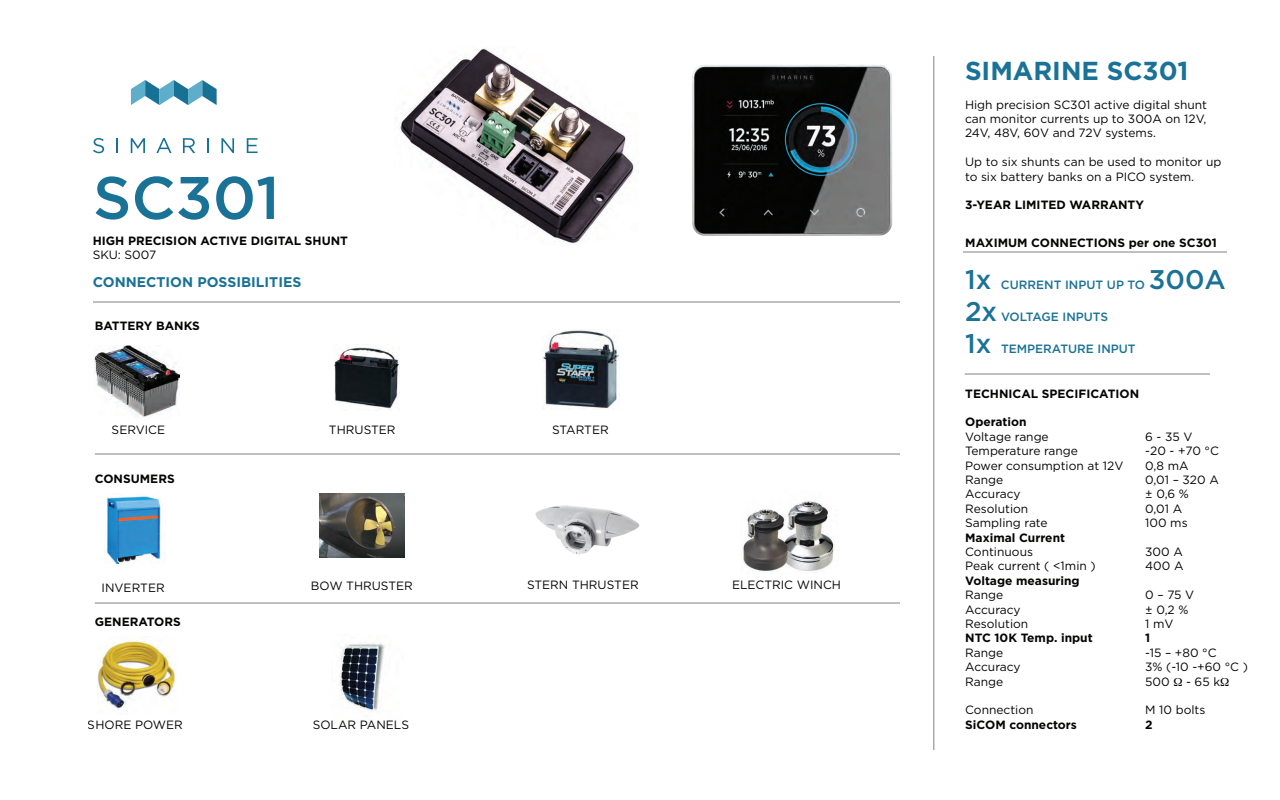
<style>
.page{position:relative;width:1280px;height:800px;background:#fff}
.page>*{position:absolute;margin:0;border:0;box-sizing:border-box;transform-origin:0 0}
.t1{font:500 60px "Gotham";color:#1a7296}
.t2{font:500 27px "Gotham";color:#1a7296}
.t3{font:700 26px "Gotham";color:#1a7296}
.t4{font:700 14px "Gotham";color:#1a7296}
.t5{font:12px/14.4px "Gotham";color:#040503;text-align:justify}
.t6{font:700 12px "Gotham";color:#040503}
.t7{font:500 12px "Gotham";color:#1a7296}
</style>
<div class="page">
<svg style="left:93px;top:138px;width:11px;height:15px"></svg>
<svg style="left:116px;top:138px;width:2px;height:15px"></svg>
<svg style="left:131px;top:138px;width:14px;height:15px"></svg>
<svg style="left:156px;top:138px;width:16px;height:15px"></svg>
<svg style="left:183px;top:138px;width:12px;height:15px"></svg>
<svg style="left:207px;top:138px;width:2px;height:15px"></svg>
<svg style="left:221px;top:138px;width:13px;height:15px"></svg>
<svg style="left:247px;top:138px;width:11px;height:15px"></svg>
<svg style="left:131px;top:80px;width:86px;height:25px"></svg>
<img style="left:396px;top:48px;width:539px;height:196px">
<img style="left:95px;top:345px;width:85px;height:72px">
<img style="left:339px;top:643px;width:46px;height:69px">
<img style="left:334px;top:347px;width:65px;height:64px">
<hr style="left:93px;top:302px;width:807px;height:1px;background:#808180">
<hr style="left:933px;top:56px;width:1px;height:694px;background:#808180">
<hr style="left:95px;top:454px;width:805px;height:1px;background:#808180">
<hr style="left:95px;top:603px;width:805px;height:1px;background:#808180">
<hr style="left:965px;top:374px;width:245px;height:1px;background:#808180">
<img style="left:535px;top:505px;width:105px;height:50px">
<img style="left:98px;top:641px;width:79px;height:69px">
<img style="left:104px;top:496px;width:58px;height:68px">
<img style="left:319px;top:494px;width:85px;height:64px">
<img style="left:742px;top:501px;width:93px;height:70px">
<img style="left:542px;top:330px;width:77px;height:80px">
<hr style="left:963px;top:252px;width:264px;height:1px;background:#808180">
<h1 class="t1" style="left:93px;top:159px;width:188px">SC301</h1>
<p class="t6" style="left:93px;top:233px;width:257px">HIGH PRECISION ACTIVE DIGITAL SHUNT</p>
<p class="t5" style="left:93px;top:247px;width:65px">SKU: S007</p>
<p class="t4" style="left:93px;top:273px;width:210px">CONNECTION POSSIBILITIES</p>
<p class="t6" style="left:95px;top:317px;width:107px">BATTERY BANKS</p>
<p class="t5" style="left:112px;top:422px;width:55px">SERVICE</p>
<p class="t5" style="left:329px;top:422px;width:68px">THRUSTER</p>
<p class="t6" style="left:95px;top:470px;width:81px">CONSUMERS</p>
<p class="t5" style="left:552px;top:422px;width:58px">STARTER</p>
<p class="t5" style="left:102px;top:580px;width:65px">INVERTER</p>
<p class="t5" style="left:732px;top:577px;width:110px">ELECTRIC WINCH</p>
<p class="t5" style="left:527px;top:577px;width:113px">STERN THRUSTER</p>
<p class="t5" style="left:311px;top:578px;width:103px">BOW THRUSTER</p>
<p class="t6" style="left:95px;top:613px;width:88px">GENERATORS</p>
<p class="t5" style="left:88px;top:717px;width:97px">SHORE POWER</p>
<p class="t5" style="left:313px;top:717px;width:98px">SOLAR PANELS</p>
<h3 class="t3" style="left:965px;top:53px;width:225px">SIMARINE SC301</h3>
<p class="t5" style="left:965px;top:97px;width:244px">High precision SC301 active digital shunt can monitor currents up to 300A on 12V, 24V, 48V, 60V and 72V systems.</p>
<p class="t5" style="left:965px;top:154px;width:258px">Up to six shunts can be used to monitor up to six battery banks on a PICO system.</p>
<p class="t6" style="left:965px;top:197px;width:181px">3-YEAR LIMITED WARRANTY</p>
<p class="t6" style="left:965px;top:235px;width:253px">MAXIMUM CONNECTIONS per one SC301</p>
<h2 class="t2" style="left:965px;top:261px;width:28px">1x</h2>
<p class="t7" style="left:1001px;top:277px;width:146px">CURRENT INPUT UP TO</p>
<h2 class="t2" style="left:1149px;top:261px;width:79px">300A</h2>
<h2 class="t2" style="left:965px;top:294px;width:34px">2x</h2>
<p class="t7" style="left:1001px;top:309px;width:109px">VOLTAGE INPUTS</p>
<h2 class="t2" style="left:965px;top:326px;width:28px">1x</h2>
<p class="t7" style="left:1001px;top:341px;width:136px">TEMPERATURE INPUT</p>
<p class="t6" style="left:965px;top:385px;width:175px">TECHNICAL SPECIFICATION</p>
<p class="t6" style="left:965px;top:414px;width:63px">Operation</p>
<p class="t5" style="left:965px;top:429px;width:85px">Voltage range</p>
<p class="t5" style="left:1145px;top:429px;width:49px">6 - 35 V</p>
<p class="t5" style="left:965px;top:444px;width:114px">Temperature range</p>
<p class="t5" style="left:1145px;top:444px;width:75px">-20 - +70 °C</p>
<p class="t5" style="left:965px;top:458px;width:160px">Power consumption at 12V</p>
<p class="t5" style="left:1145px;top:458px;width:45px">0,8 mA</p>
<p class="t5" style="left:965px;top:472px;width:40px">Range</p>
<p class="t5" style="left:1145px;top:472px;width:75px">0,01 – 320 A</p>
<p class="t5" style="left:965px;top:487px;width:57px">Accuracy</p>
<p class="t5" style="left:1145px;top:487px;width:45px">± 0,6 %</p>
<p class="t5" style="left:965px;top:501px;width:65px">Resolution</p>
<p class="t5" style="left:1145px;top:501px;width:38px">0,01 A</p>
<p class="t5" style="left:965px;top:516px;width:84px">Sampling rate</p>
<p class="t5" style="left:1145px;top:516px;width:44px">100 ms</p>
<p class="t6" style="left:965px;top:529px;width:101px">Maximal Current</p>
<p class="t5" style="left:965px;top:544px;width:69px">Continuous</p>
<p class="t5" style="left:1145px;top:544px;width:39px">300 A</p>
<p class="t5" style="left:965px;top:559px;width:132px">Peak current ( &lt;1min )</p>
<p class="t5" style="left:1145px;top:559px;width:40px">400 A</p>
<p class="t6" style="left:965px;top:573px;width:116px">Voltage measuring</p>
<p class="t5" style="left:965px;top:588px;width:40px">Range</p>
<p class="t5" style="left:1145px;top:588px;width:50px">0 – 75 V</p>
<p class="t5" style="left:965px;top:602px;width:57px">Accuracy</p>
<p class="t5" style="left:1145px;top:602px;width:45px">± 0,2 %</p>
<p class="t5" style="left:965px;top:616px;width:65px">Resolution</p>
<p class="t5" style="left:1145px;top:616px;width:30px">1 mV</p>
<p class="t6" style="left:965px;top:630px;width:129px">NTC 10K Temp. input</p>
<p class="t6" style="left:1145px;top:630px;width:7px">1</p>
<p class="t5" style="left:965px;top:645px;width:40px">Range</p>
<p class="t5" style="left:1145px;top:645px;width:73px">-15 – +80 °C</p>
<p class="t5" style="left:965px;top:660px;width:57px">Accuracy</p>
<p class="t5" style="left:1145px;top:660px;width:104px">3% (-10 -+60 °C )</p>
<p class="t5" style="left:965px;top:674px;width:40px">Range</p>
<p class="t5" style="left:1145px;top:674px;width:26px">500</p>
<p class="t5" style="left:1186px;top:674px;width:36px">- 65 k</p>
<p class="t5" style="left:965px;top:703px;width:70px">Connection</p>
<p class="t5" style="left:1145px;top:703px;width:62px">M 10 bolts</p>
<p class="t6" style="left:965px;top:717px;width:113px">SiCOM connectors</p>
<p class="t6" style="left:1145px;top:717px;width:9px">2</p>
</div>
